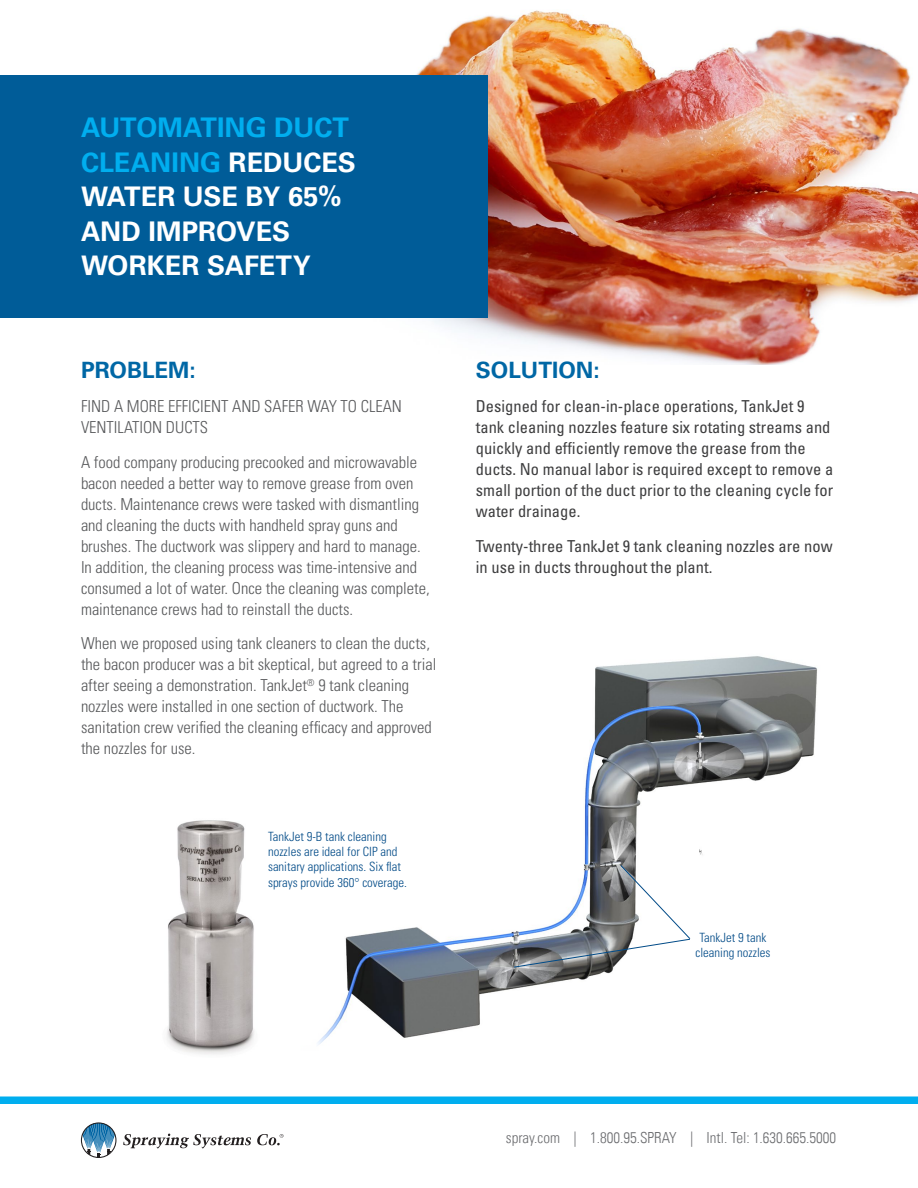
<style>
.page{position:relative;width:918px;height:1188px;background:#fff}
.page>*{position:absolute;margin:0;border:0;box-sizing:border-box;transform-origin:0 0}
.headline{font:700 27px/34.5px "Univers LT Std";color:#fff}
.Paragraph_title{font:700 22.5px "Univers LT Std";color:#0067a5}
.body-problem{font:300 condensed 16.5px/21px "Univers LT Std";color:#57585a}
.body{font:condensed 16.5px/21px "Univers LT Std";color:#3e3e3f}
.footer_text{font:300 condensed 15.3px "Univers LT";color:#6c6d70}
.t1{font:300 condensed 12.75px/15.3px "Univers LT Std";color:#004a87;text-align:center}
.s1{color:#00aeef}
</style>
<div class="page">
<img style="left:318px;top:656px;width:499px;height:389px">
<svg style="left:513px;top:865px;width:178px;height:103px"></svg>
<img style="left:416px;top:10px;width:502px;height:354px">
<div style="left:0;top:75px;width:487px;height:243px;background:#005c98"></div>
<svg style="left:81px;top:1122px;width:35px;height:36px"></svg>
<svg style="left:123px;top:1134px;width:128px;height:14px"></svg>
<svg style="left:257px;top:1134px;width:27px;height:11px"></svg>
<div style="left:0;top:1096px;width:918px;height:8px;background:#00aeef"></div>
<img style="left:167px;top:820px;width:87px;height:235px">
<p class="headline" style="left:81px;top:111px;width:276px"><span class="s1">AUTOMATING DUCT<br>CLEANING</span> REDUCES<br>WATER USE BY 65%<br>AND IMPROVES<br>WORKER SAFETY</p>
<p class="Paragraph_title" style="left:81px;top:357px;width:116px">PROBLEM:</p>
<p class="body-problem" style="left:81px;top:396px;width:323px">FIND A MORE EFFICIENT AND SAFER WAY TO CLEAN<br>VENTILATION DUCTS</p>
<p class="body-problem" style="left:81px;top:451px;width:350px">A food company producing precooked and microwavable bacon needed a better way to remove grease from oven ducts. Maintenance crews were tasked with dismantling and cleaning the ducts with handheld spray guns and brushes. The ductwork was slippery and hard to manage.<br>In addition, the cleaning process was time-intensive and consumed a lot of water. Once the cleaning was complete, maintenance crews had to reinstall the ducts.</p>
<p class="body-problem" style="left:81px;top:633px;width:357px">When we proposed using tank cleaners to clean the ducts, the bacon producer was a bit skeptical, but agreed to a trial after seeing a demonstration. TankJet<sup>®</sup> 9 tank cleaning nozzles were installed in one section of ductwork. The sanitation crew verified the cleaning efficacy and approved the nozzles for use.</p>
<p class="t1" style="left:268px;top:829px;width:140px;text-align:left">TankJet 9-B tank cleaning nozzles are ideal for CIP and sanitary applications. Six flat sprays provide 360° coverage.</p>
<p class="Paragraph_title" style="left:476px;top:357px;width:125px">SOLUTION:</p>
<p class="body" style="left:476px;top:396px;width:359px">Designed for clean-in-place operations, TankJet 9 tank cleaning nozzles feature six rotating streams and quickly and efficiently remove the grease from the ducts. No manual labor is required except to remove a small portion of the duct prior to the cleaning cycle for water drainage.</p>
<p class="body" style="left:476px;top:535px;width:358px">Twenty-three TankJet 9 tank cleaning nozzles are now in use in ducts throughout the plant.</p>
<p class="t1" style="left:695px;top:930px;width:77px">TankJet 9 tank cleaning nozzles</p>
<p class="footer_text" style="left:506px;top:1128px;width:332px">spray.com | 1.800.95.SPRAY | Intl. Tel: 1.630.665.5000</p>
</div>
